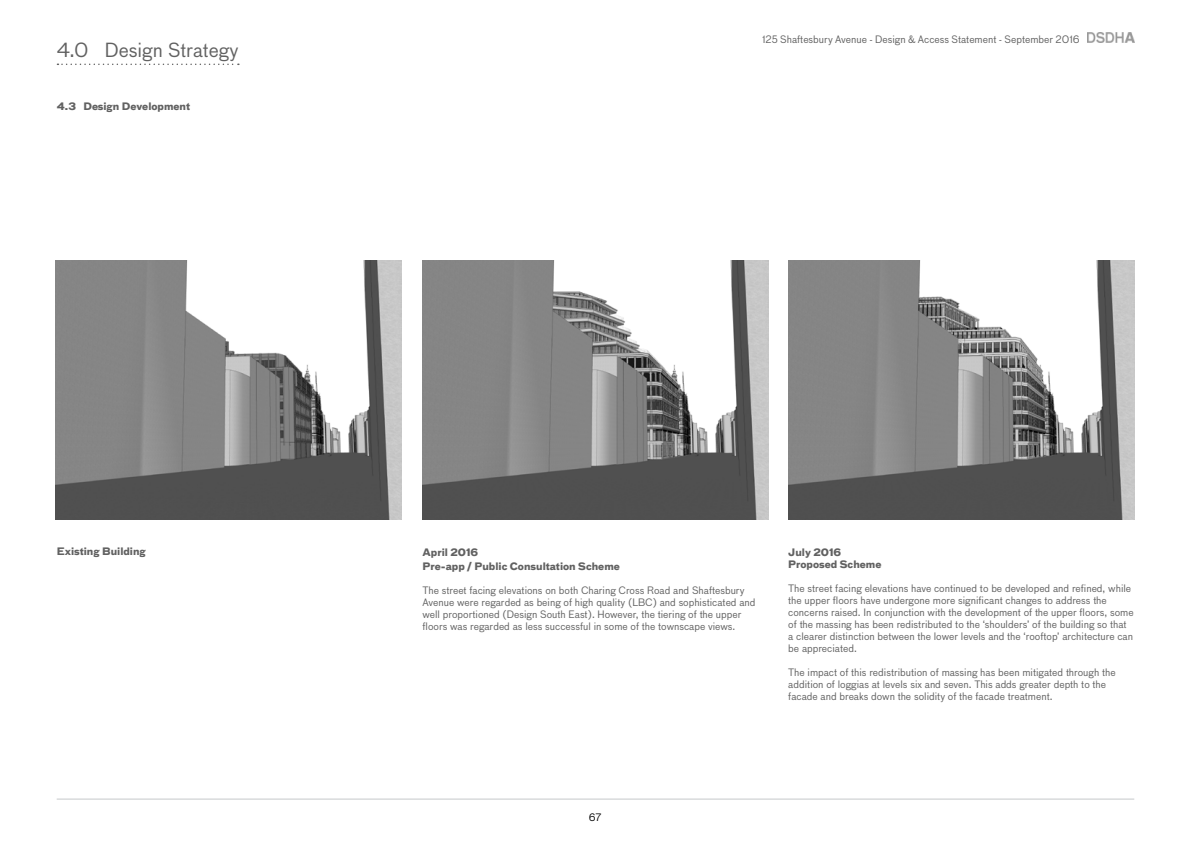
<style>
.page{position:relative;width:1191px;height:842px;background:#fff}
.page>*{position:absolute;margin:0;border:0;box-sizing:border-box;transform-origin:0 0}
.t1{font:19px "Bau OT";color:#616161}
.t2{font:10px/12px "Bau OT";color:#616161}
.t3{font:700 10px/12px "Bau OT";color:#616161}
.t4{font:10px "Bau OT";color:#000}
</style>
<div class="page">
<hr style="left:57px;top:799px;width:1077px;height:1px;background:#c6c8ca">
<img style="left:1087px;top:33px;width:47px;height:10px">
<img style="left:422px;top:261px;width:346px;height:259px">
<img style="left:55px;top:261px;width:346px;height:259px">
<img style="left:788px;top:261px;width:346px;height:259px">
<svg style="left:57px;top:64px;width:182px;height:1px"></svg>
<h1 class="t1" style="left:57px;top:38px;width:183px">4.0 Design Strategy</h1>
<p class="t3" style="left:57px;top:100px;width:135px">4.3 Design Development</p>
<p class="t2" style="left:762px;top:33px;width:319px">125 Shaftesbury Avenue - Design &amp; Access Statement - September 2016</p>
<p class="t3" style="left:57px;top:545px;width:91px">Existing Building</p>
<p class="t3" style="left:422px;top:545px;width:199px;line-height:14px">April 2016<br>Pre-app / Public Consultation Scheme</p>
<p class="t2" style="left:422px;top:584px;width:334px">The street facing elevations on both Charing Cross Road and Shaftesbury Avenue were regarded as being of high quality (LBC) and sophisticated and well proportioned (Design South East). However, the tiering of the upper floors was regarded as less successful in some of the townscape views.</p>
<p class="t3" style="left:788px;top:546px;width:95px">July 2016<br>Proposed Scheme</p>
<p class="t2" style="left:788px;top:582px;width:347px">The street facing elevations have continued to be developed and refined, while the upper floors have undergone more significant changes to address the concerns raised. In conjunction with the development of the upper floors, some of the massing has been redistributed to the ‘shoulders’ of the building so that a clearer distinction between the lower levels and the ‘rooftop’ architecture can be appreciated.</p>
<p class="t2" style="left:788px;top:666px;width:329px">The impact of this redistribution of massing has been mitigated through the addition of loggias at levels six and seven. This adds greater depth to the facade and breaks down the solidity of the facade treatment.</p>
<p class="t4" style="left:589px;top:811px;width:14px">67</p>
</div>
